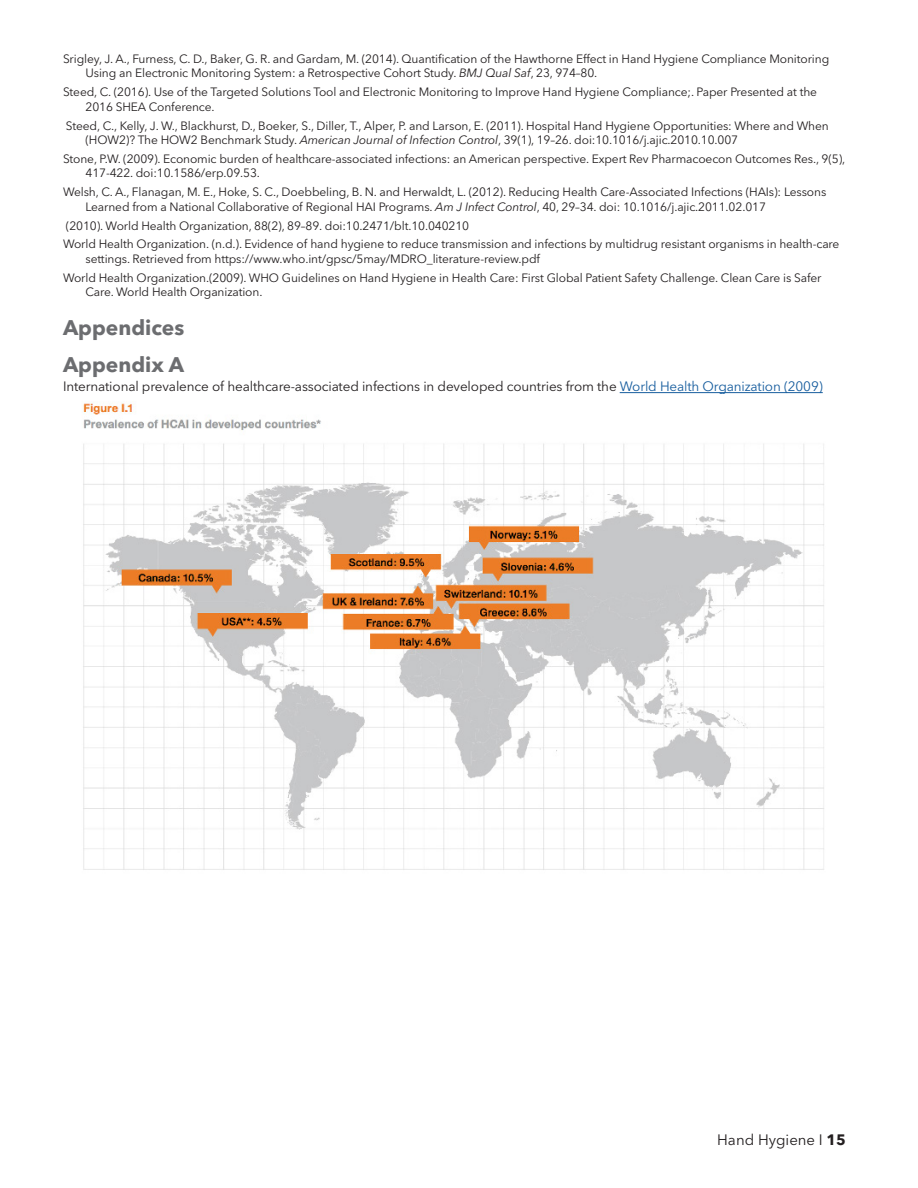
<style>
.page{position:relative;width:918px;height:1188px;background:#fff}
.page>*{position:absolute;margin:0;border:0;box-sizing:border-box;transform-origin:0 0}
.Heading_2{font:700 21px "Avenir Next LT Pro";color:#6c6d70}
.t1{font:15px "Avenir Next LT Pro";color:#231f20}
.Endnotes{font:13.5px "Avenir Next LT Pro";letter-spacing:-.01em;color:#231f20}
.References{font:12px/14.4px "Avenir Next LT Pro";letter-spacing:-.01em;color:#231f20}
.s1{font-style:italic}
.s2{color:#175d9e}
.s3{font-weight:700}
</style>
<div class="page">
<hr style="left:620px;top:392px;width:203px;height:1px;background:#175d9e">
<img style="left:83px;top:401px;width:741px;height:469px">
<p class="References" style="left:86px;top:52px;width:745px;text-indent:-22px">Srigley, J. A., Furness, C. D., Baker, G. R. and Gardam, M. (2014). Quantification of the Hawthorne Effect in Hand Hygiene Compliance Monitoring<br>Using an Electronic Monitoring System: a Retrospective Cohort Study. <span class="s1">BMJ Qual Saf</span>, 23, 974–80.</p>
<p class="References" style="left:86px;top:85px;width:733px;text-indent:-22px">Steed, C. (2016). Use of the Targeted Solutions Tool and Electronic Monitoring to Improve Hand Hygiene Compliance;. Paper Presented at the<br>2016 SHEA Conference.</p>
<p class="References" style="left:86px;top:118px;width:745px;text-indent:-20px">Steed, C., Kelly, J. W., Blackhurst, D., Boeker, S., Diller, T., Alper, P. and Larson, E. (2011). Hospital Hand Hygiene Opportunities: Where and When (HOW2)? The HOW2 Benchmark Study. <span class="s1">American Journal of Infection Control</span>, 39(1), 19–26. doi:10.1016/j.ajic.2010.10.007</p>
<p class="References" style="left:86px;top:152px;width:761px;text-indent:-22px">Stone, P.W. (2009). Economic burden of healthcare-associated infections: an American perspective. Expert Rev Pharmacoecon Outcomes Res., 9(5),<br>417-422. doi:10.1586/erp.09.53.</p>
<p class="References" style="left:86px;top:185px;width:742px;text-indent:-22px">Welsh, C. A., Flanagan, M. E., Hoke, S. C., Doebbeling, B. N. and Herwaldt, L. (2012). Reducing Health Care-Associated Infections (HAIs): Lessons<br>Learned from a National Collaborative of Regional HAI Programs. <span class="s1">Am J Infect Control</span>, 40, 29–34. doi: 10.1016/j.ajic.2011.02.017</p>
<p class="References" style="left:66px;top:218px;width:405px">(2010). World Health Organization, 88(2), 89–89. doi:10.2471/blt.10.040210</p>
<p class="References" style="left:86px;top:237px;width:755px;text-indent:-22px">World Health Organization. (n.d.). Evidence of hand hygiene to reduce transmission and infections by multidrug resistant organisms in health-care settings. Retrieved from https://www.who.int/gpsc/5may/MDRO_literature-review.pdf</p>
<p class="References" style="left:86px;top:270px;width:738px;text-indent:-22px">World Health Organization.(2009). WHO Guidelines on Hand Hygiene in Health Care: First Global Patient Safety Challenge. Clean Care is Safer<br>Care. World Health Organization.</p>
<p class="Heading_2" style="left:63px;top:315px;width:123px">Appendices</p>
<p class="Heading_2" style="left:63px;top:352px;width:123px">Appendix A</p>
<p class="Endnotes" style="left:63px;top:379px;width:761px">International prevalence of healthcare-associated infections in developed countries from the <span class="s2">World Health Organization (2009)</span></p>
<p class="t1" style="left:717px;top:1131px;width:130px">Hand Hygiene I <span class="s3">15</span></p>
</div>
